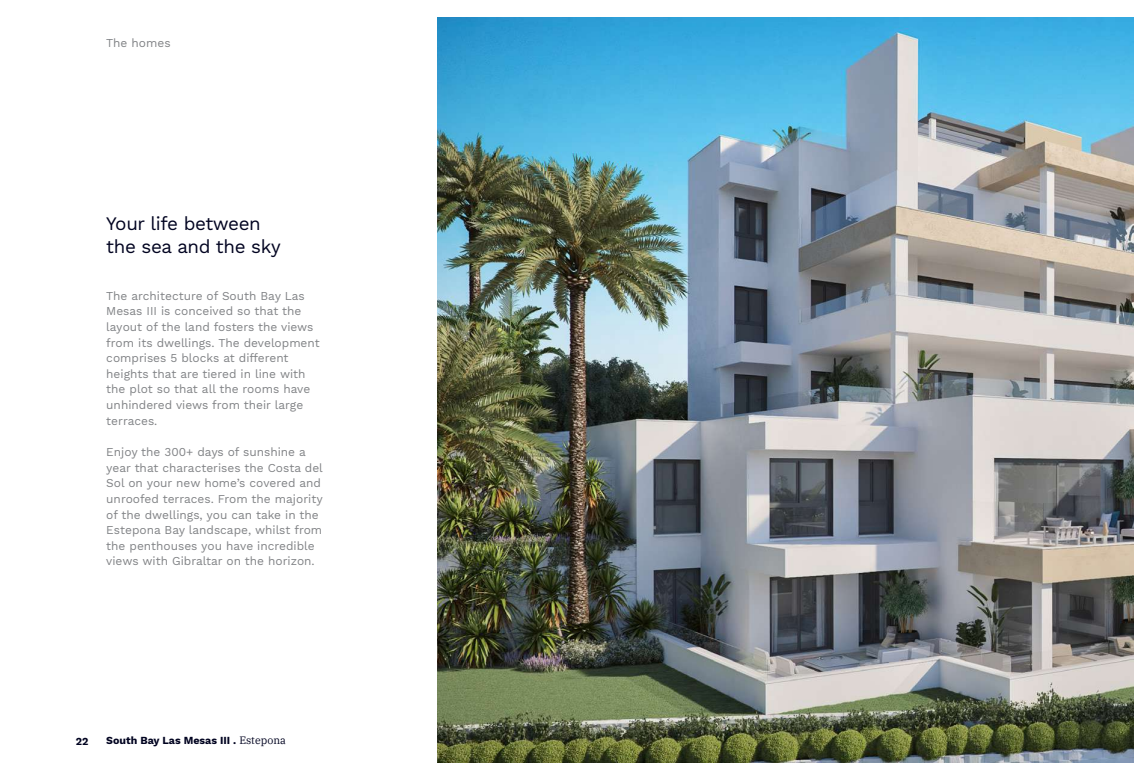
<style>
.page{position:relative;width:1134px;height:780px;background:#fff}
.page>*{position:absolute;margin:0;border:0;box-sizing:border-box;transform-origin:0 0}
.t1{font:18.75px/22.5px "Work Sans";letter-spacing:-.02em;color:#000320}
.t2{font:11.88px/15.6px "Work Sans";color:#808285}
.t3{font:700 10.62px "Work Sans";color:#000320}
.s1{font-family:"IBM Plex Serif";font-weight:400}
</style>
<div class="page">
<img style="left:438px;top:18px;width:696px;height:744px">
<p class="t2" style="left:106px;top:35px;width:66px">The homes</p>
<h1 class="t1" style="left:106px;top:213px;width:176px">Your life between the sea and the sky</h1>
<p class="t2" style="left:106px;top:288px;width:215px">The architecture of South Bay Las<br>Mesas III is conceived so that the layout of the land fosters the views from its dwellings. The development comprises 5 blocks at different heights that are tiered in line with the plot so that all the rooms have unhindered views from their large terraces.</p>
<p class="t2" style="left:106px;top:444px;width:218px">Enjoy the 300+ days of sunshine a year that characterises the Costa del Sol on your new home’s covered and unroofed terraces. From the majority of the dwellings, you can take in the Estepona Bay landscape, whilst from the penthouses you have incredible views with Gibraltar on the horizon.</p>
<p class="t3" style="left:76px;top:734px;width:14px">22</p>
<p class="t3" style="left:106px;top:734px;width:181px">South Bay Las Mesas III . <span class="s1">Estepona</span></p>
</div>
